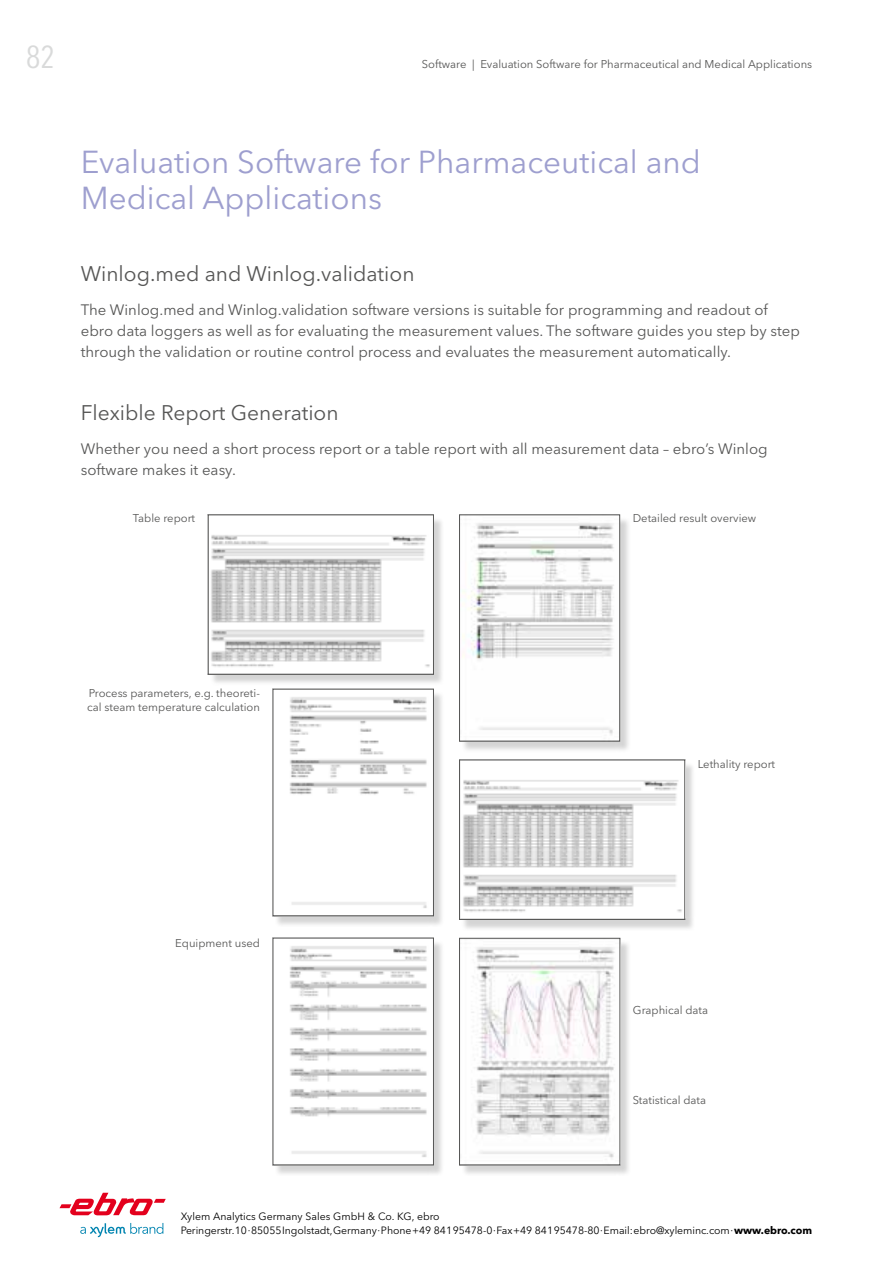
<style>
.page{position:relative;width:893px;height:1263px;background:#fff}
.page>*{position:absolute;margin:0;border:0;box-sizing:border-box;transform-origin:0 0}
.t1{font:31.5px/36px "Avenir Next LT Pro";color:#9e9fcf}
.t2{font:condensed 31.5px "Avenir Next LT Pro";color:#d9dada}
.t3{font:21px "Avenir Next LT Pro";color:#565655}
.t4{font:15px/21px "Avenir Next LT Pro";color:#565655}
.t5{font:11.25px/13.5px "Avenir Next LT Pro";color:#565655}
.t6{font:10.5px/13.5px "Avenir Next LT Pro";letter-spacing:-.005em;color:#000}
.s1{font-weight:700}
</style>
<div class="page">
<div style="left:461px;top:516px;width:170px;height:236px;background:#565655;opacity:.25"></div>
<img style="left:461px;top:516px;width:157px;height:223px">
<div style="left:459px;top:514px;width:161px;height:227px;border:1px solid #565655"></div>
<div style="left:210px;top:516px;width:234px;height:169px;background:#565655;opacity:.25"></div>
<img style="left:210px;top:516px;width:222px;height:157px">
<div style="left:208px;top:514px;width:226px;height:161px;border:1px solid #565655"></div>
<div style="left:274px;top:690px;width:170px;height:236px;background:#565655;opacity:.25"></div>
<img style="left:275px;top:691px;width:157px;height:223px">
<div style="left:273px;top:689px;width:161px;height:227px;border:1px solid #565655"></div>
<div style="left:461px;top:761px;width:234px;height:169px;background:#565655;opacity:.25"></div>
<img style="left:461px;top:762px;width:222px;height:156px">
<div style="left:459px;top:760px;width:226px;height:160px;border:1px solid #565655"></div>
<div style="left:274px;top:939px;width:170px;height:237px;background:#565655;opacity:.25"></div>
<img style="left:275px;top:940px;width:157px;height:223px">
<div style="left:273px;top:938px;width:161px;height:227px;border:1px solid #565655"></div>
<div style="left:461px;top:940px;width:170px;height:235px;background:#565655;opacity:.25"></div>
<img style="left:461px;top:940px;width:157px;height:223px">
<div style="left:459px;top:938px;width:161px;height:227px;border:1px solid #565655"></div>
<svg style="left:80px;top:1223px;width:83px;height:14px"></svg>
<svg style="left:60px;top:1193px;width:106px;height:22px"></svg>
<h1 class="t2" style="left:26px;top:38px;width:31px">82</h1>
<p class="t5" style="left:422px;top:57px;width:392px">Software | Evaluation Software for Pharmaceutical and Medical Applications</p>
<h1 class="t1" style="left:81px;top:144px;width:622px">Evaluation Software for Pharmaceutical and<br>Medical Applications</h1>
<h2 class="t3" style="left:81px;top:261px;width:335px">Winlog.med and Winlog.validation</h2>
<p class="t4" style="left:81px;top:299px;width:721px">The Winlog.med and Winlog.validation software versions is suitable for programming and readout of ebro data loggers as well as for evaluating the measurement values. The software guides you step by step through the validation or routine control process and evaluates the measurement automatically.</p>
<h2 class="t3" style="left:81px;top:400px;width:259px">Flexible Report Generation</h2>
<p class="t4" style="left:81px;top:439px;width:688px">Whether you need a short process report or a table report with all measurement data – ebro’s Winlog software makes it easy.</p>
<p class="t5" style="left:133px;top:512px;width:64px">Table report</p>
<p class="t5" style="left:633px;top:512px;width:125px">Detailed result overview</p>
<p class="t5" style="left:87px;top:687px;width:174px">Process parameters, e.g. theoreti&shy;cal steam temperature calculation</p>
<p class="t5" style="left:698px;top:757px;width:79px">Lethality report</p>
<p class="t5" style="left:175px;top:936px;width:86px">Equipment used</p>
<p class="t5" style="left:633px;top:1003px;width:77px">Graphical data</p>
<p class="t5" style="left:633px;top:1093px;width:75px">Statistical data</p>
<p class="t6" style="left:181px;top:1210px;width:633px">Xylem Analytics Germany Sales GmbH &amp; Co. KG, ebro<br>Peringerstr. 10 ∙ 85055 Ingolstadt, Germany ∙ Phone +49 841 95478-0 ∙ Fax +49 841 95478-80 ∙ Email: ebro@xyleminc.com ∙ <span class="s1">www.ebro.com</span></p>
</div>
